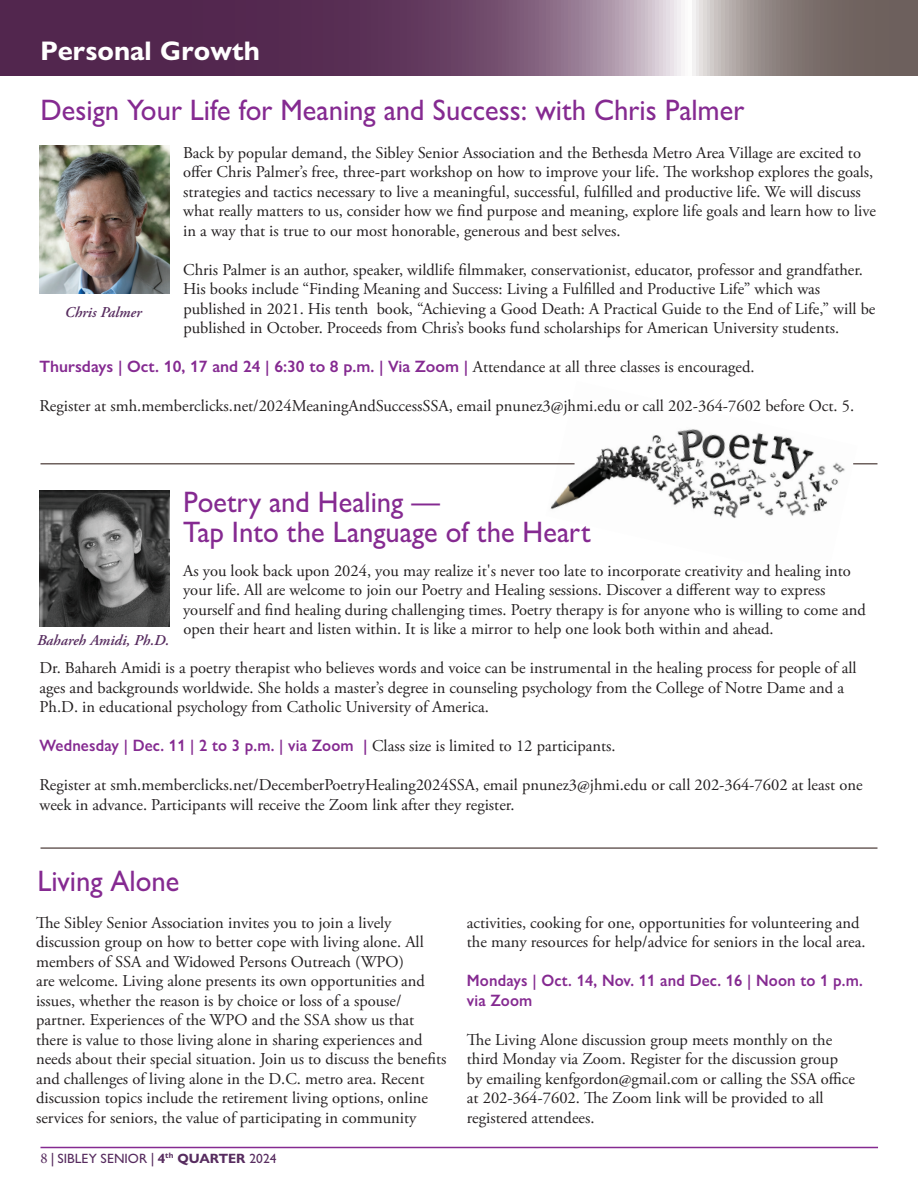
<style>
.page{position:relative;width:918px;height:1188px;background:#fff}
.page>*{position:absolute;margin:0;border:0;box-sizing:border-box;transform-origin:0 0}
.t1{font:500 29.7px/30px "Gill Sans Nova";color:#852a91;scale:.96 1}
.t2{font:700 27px "Gill Sans Nova";color:#fff}
.t3{font:16.5px/19.5px "Adobe Garamond Pro";color:#231f20}
.t4{font:600 16.5px "Gill Sans Nova";letter-spacing:.01em;color:#852a91}
.t5{font:600 16.5px/19.5px "Gill Sans Nova";letter-spacing:.01em;color:#852a91;scale:.94 1}
.t6{font:italic 600 15px "Adobe Garamond Pro";color:#572c5f}
.t7{font:500 13.5px "Gill Sans Nova";color:#572c5f}
.s1{font-family:"Adobe Garamond Pro";font-weight:400;color:#231f20}
.s2{font-family:"Gill Sans Nova";font-weight:600;color:#852a91}
.s3{font-family:"Minion Pro";font-weight:400;font-size:15px}
.s4{font-family:"Minion Pro";font-weight:700}
.s5{font-weight:700}
</style>
<div class="page">
<svg style="left:0;top:0;width:918px;height:76px;background:#765870"></svg>
<hr style="left:40px;top:1147px;width:838px;height:1px;background:#852a91">
<img style="left:550px;top:429px;width:295px;height:89px">
<hr style="left:41px;top:463px;width:534px;height:2px;background:#6d605d">
<hr style="left:853px;top:463px;width:24px;height:2px;background:#6d605d">
<hr style="left:41px;top:847px;width:836px;height:2px;background:#6d605d">
<img style="left:40px;top:490px;width:130px;height:136px">
<img style="left:40px;top:146px;width:130px;height:148px">
<h2 class="t2" style="left:40px;top:34px;width:221px">Personal Growth</h2>
<h1 class="t1" style="left:41px;top:95px;width:735px">Design Your Life for Meaning and Success: with Chris Palmer</h1>
<p class="t3" style="left:183px;top:143px;width:694px">Back by popular demand, the Sibley Senior Association and the Bethesda Metro Area Village are excited to offer Chris Palmer’s free, three-part workshop on how to improve your life. The workshop explores the goals, strategies and tactics necessary to live a meaningful, successful, fulfilled and productive life. We will discuss what really matters to us, consider how we find purpose and meaning, explore life goals and learn how to live in a way that is true to our most honorable, generous and best selves.</p>
<p class="t3" style="left:183px;top:260px;width:694px">Chris Palmer is an author, speaker, wildlife filmmaker, conservationist, educator, professor and grandfather.<br>His books include “Finding Meaning and Success: Living a Fulfilled and Productive Life” which was published in 2021. His tenth book, “Achieving a Good Death: A Practical Guide to the End of Life,” will be published in October. Proceeds from Chris’s books fund scholarships for American University students.</p>
<p class="t4" style="left:40px;top:357px;width:717px">Thursdays | Oct. 10, 17 and 24 | 6:30 to 8 p.m. | Via Zoom | <span class="s1">Attendance at all three classes is encouraged.</span></p>
<p class="t3" style="left:40px;top:397px;width:816px">Register at smh.memberclicks.net/2024MeaningAndSuccessSSA, email pnunez3@jhmi.edu or call 202-364-7602 before Oct. 5.</p>
<p class="t6" style="left:65px;top:303px;width:78px">Chris Palmer</p>
<h1 class="t1" style="left:183px;top:487px;width:426px">Poetry and Healing —<br>Tap Into the Language of the Heart</h1>
<p class="t3" style="left:183px;top:561px;width:684px">As you look back upon 2024, you may realize it's never too late to incorporate creativity and healing into your life. All are welcome to join our Poetry and Healing sessions. Discover a different way to express yourself and find healing during challenging times. Poetry therapy is for anyone who is willing to come and open their heart and listen within. It is like a mirror to help one look both within and ahead.</p>
<p class="t3" style="left:40px;top:659px;width:819px">Dr. Bahareh Amidi is a poetry therapist who believes words and voice can be instrumental in the healing process for people of all ages and backgrounds worldwide. She holds a master’s degree in counseling psychology from the College of Notre Dame and a<br>Ph.D. in educational psychology from Catholic University of America.</p>
<p class="t3" style="left:40px;top:737px;width:578px"><span class="s2">Wednesday | Dec. 11 | 2 to 3 p.m. | via Zoom |</span> Class size is limited to 12 participants.</p>
<p class="t3" style="left:40px;top:776px;width:825px">Register at smh.memberclicks.net/DecemberPoetryHealing2024SSA, email pnunez3@jhmi.edu or call 202-364-7602 at least one week in advance. Participants will receive the Zoom link after they register.</p>
<p class="t6" style="left:37px;top:631px;width:134px">Bahareh Amidi, Ph.D.</p>
<h1 class="t1" style="left:37px;top:866px;width:150px">Living Alone</h1>
<p class="t3" style="left:36px;top:913px;width:412px">The Sibley Senior Association invites you to join a lively discussion group on how to better cope with living alone. All members of SSA and Widowed Persons Outreach (WPO)<br>are welcome. Living alone presents its own opportunities and issues, whether the reason is by choice or loss of a spouse/ partner. Experiences of the WPO and the SSA show us that there is value to those living alone in sharing experiences and needs about their special situation. Join us to discuss the benefits and challenges of living alone in the D.C. metro area. Recent discussion topics include the retirement living options, online services for seniors, the value of participating in community</p>
<p class="t3" style="left:467px;top:913px;width:400px">activities, cooking for one, opportunities for volunteering and the many resources for help/advice for seniors in the local area.</p>
<p class="t5" style="left:467px;top:971px;width:423px">Mondays | Oct. 14, Nov. 11 and Dec. 16 | Noon to 1 p.m. via Zoom</p>
<p class="t3" style="left:467px;top:1030px;width:390px">The Living Alone discussion group meets monthly on the third Monday via Zoom. Register for the discussion group by emailing kenfgordon@gmail.com or calling the SSA office at 202-364-7602. The Zoom link will be provided to all registered attendees.</p>
<p class="t7" style="left:40px;top:1150px;width:238px"><span class="s3">8</span> <span class="s4">|</span> SIBLEY SENIOR <span class="s4">|</span> <span class="s5">4</span><sup>th</sup> <span class="s5">QUARTER</span> 2024</p>
</div>
